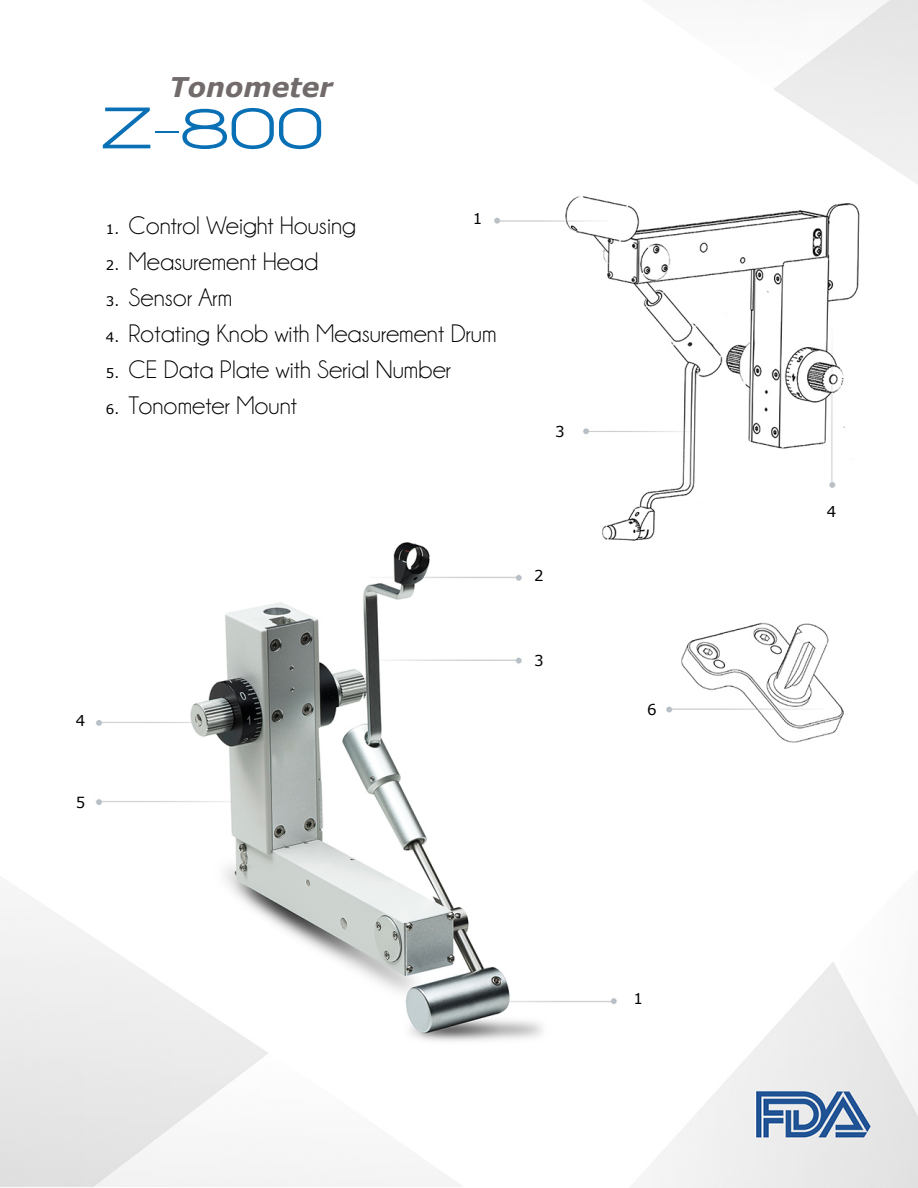
<style>
.page{position:relative;width:918px;height:1188px;background:#fff}
.page>*{position:absolute;margin:0;border:0;box-sizing:border-box;transform-origin:0 0}
.t1{font:800 60.15px "Walkway Expand";color:#0a70b5}
.t2{font:italic 700 27.15px "Verdana";color:#726b6b}
.t3{font:25.5px "Champagne&Limousines";color:#000}
.t4{font:15px "Verdana";color:#000}
.s1{font-family:"Verdana";font-size:13.2px}
</style>
<div class="page">
<img style="left:1px;top:0;width:917px;height:1187px">
<img style="left:0;top:0;width:1px;height:1188px">
<p class="t2" style="left:170px;top:69px;width:165px">Tonometer</p>
<h1 class="t1" style="left:101px;top:96px;width:224px">Z-800</h1>
<p class="t4" style="left:473px;top:209px;width:11px">1</p>
<p class="t3" style="left:106px;top:212px;width:252px"><span class="s1">1.</span> Control Weight Housing</p>
<p class="t3" style="left:106px;top:248px;width:214px"><span class="s1">2.</span> Measurement Head</p>
<p class="t3" style="left:106px;top:284px;width:128px"><span class="s1">3.</span> Sensor Arm</p>
<p class="t3" style="left:106px;top:320px;width:392px"><span class="s1">4.</span> Rotating Knob with Measurement Drum</p>
<p class="t3" style="left:106px;top:356px;width:347px"><span class="s1">5.</span> CE Data Plate with Serial Number</p>
<p class="t3" style="left:106px;top:392px;width:193px"><span class="s1">6.</span> Tonometer Mount</p>
<p class="t4" style="left:555px;top:422px;width:11px">3</p>
<p class="t4" style="left:76px;top:711px;width:11px">4</p>
<p class="t4" style="left:76px;top:793px;width:11px">5</p>
<p class="t4" style="left:534px;top:566px;width:11px">2</p>
<p class="t4" style="left:534px;top:651px;width:11px">3</p>
<p class="t4" style="left:647px;top:700px;width:11px">6</p>
<p class="t4" style="left:633px;top:989px;width:11px">1</p>
<p class="t4" style="left:827px;top:502px;width:11px">4</p>
</div>
